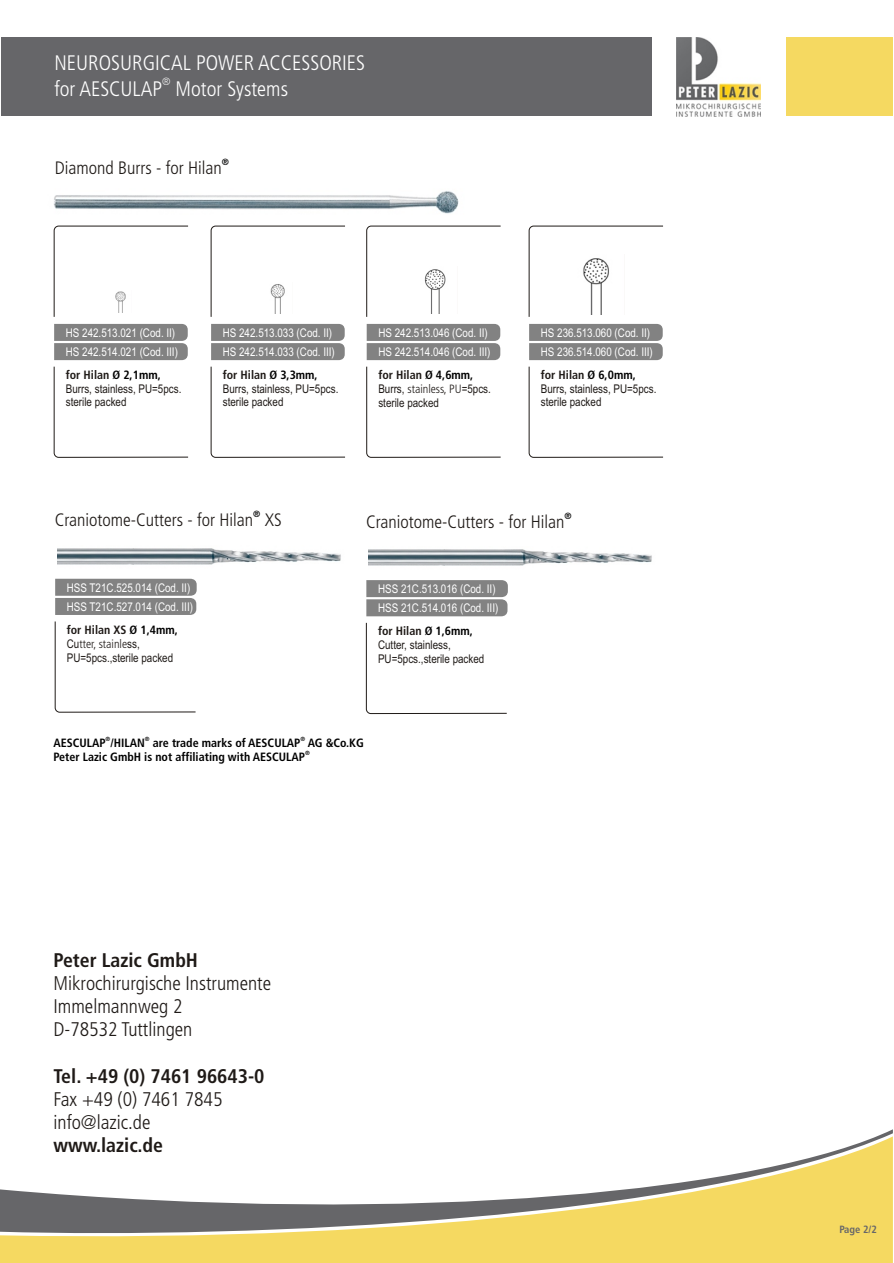
<style>
.page{position:relative;width:894px;height:1263px;background:#fff}
.page>*{position:absolute;margin:0;border:0;box-sizing:border-box;transform-origin:0 0}
.t1{font:300 condensed 21px "Frutiger LT Std";color:#fff}
.t2{font:300 condensed 19.8px/23px "Frutiger LT Std";color:#1f1a17}
.t3{font:700 condensed 19.8px "Frutiger LT Std";color:#1f1a17}
.t4{font:300 condensed 18px "Frutiger LT Std";color:#1f1a17}
.t5{font:12px/19.2px "Arial Narrow";color:#fff}
.t6{font:12px/13.6px "Arial Narrow";color:#1f1a17}
.t7{font:700 condensed 12px "Frutiger LT Std";color:#000}
.t8{font:700 condensed 12px "Frutiger LT Std";color:#1f1a17}
.t9{font:300 condensed 12px/14.1px "Frutiger LT Std";color:#1f1a17}
.t10{font:700 condensed 10.5px "Frutiger LT Std";color:#666669}
.t11{font:300 condensed 10.5px "Frutiger LT Std";color:#fff}
.t12{font:700 condensed 9px "Frutiger LT Std";color:#000}
.t13{font:700 condensed 6px "Frutiger LT Std";color:#000}
.s1{color:#000}
.s2{font-family:"Frutiger LT Std";font-weight:300;font-stretch:condensed}
.s3{font-weight:700}
.s4{font-weight:700;color:#000}
.s5{font-family:"Arial Narrow";font-weight:400;font-stretch:normal}
</style>
<div class="page">
<img style="left:54px;top:191px;width:405px;height:23px">
<div style="left:1px;top:37px;width:651px;height:78px;background:#666669"></div>
<div style="left:0;top:1239px;width:893px;height:24px;background:#f5d961"></div>
<svg style="left:0;top:1129px;width:893px;height:110px"></svg>
<img style="left:677px;top:37px;width:84px;height:79px">
<div style="left:787px;top:37px;width:106px;height:79px;background:#f5d961"></div>
<svg style="left:54px;top:324px;width:134px;height:36px;background:#8a8a8a"></svg>
<svg style="left:53px;top:366px;width:136px;height:92px"></svg>
<svg style="left:53px;top:225px;width:136px;height:92px"></svg>
<svg style="left:211px;top:324px;width:134px;height:36px;background:#8a8a8a"></svg>
<svg style="left:210px;top:366px;width:135px;height:92px"></svg>
<svg style="left:210px;top:225px;width:135px;height:92px"></svg>
<svg style="left:367px;top:324px;width:133px;height:36px;background:#8a8a8a"></svg>
<svg style="left:366px;top:366px;width:135px;height:92px"></svg>
<svg style="left:366px;top:225px;width:135px;height:92px"></svg>
<svg style="left:529px;top:324px;width:134px;height:36px;background:#8a8a8a"></svg>
<svg style="left:528px;top:366px;width:136px;height:92px"></svg>
<svg style="left:528px;top:225px;width:135px;height:92px"></svg>
<img style="left:572px;top:254px;width:53px;height:60px">
<img style="left:416px;top:266px;width:42px;height:47px">
<img style="left:266px;top:283px;width:27px;height:31px">
<svg style="left:55px;top:579px;width:142px;height:36px;background:#8a8a8a"></svg>
<svg style="left:54px;top:621px;width:142px;height:92px"></svg>
<img style="left:369px;top:549px;width:283px;height:17px">
<svg style="left:366px;top:580px;width:142px;height:36px;background:#8b8b8b"></svg>
<svg style="left:366px;top:622px;width:141px;height:92px"></svg>
<img style="left:57px;top:548px;width:284px;height:17px">
<h1 class="t1" style="left:54px;top:55px;width:312px">NEUROSURGICAL POWER ACCESSORIES</h1>
<p class="t11" style="left:162px;top:77px;width:10px">®</p>
<h1 class="t1" style="left:54px;top:80px;width:235px">for AESCULAP Motor Systems</h1>
<h3 class="t4" style="left:55px;top:161px;width:169px">Diamond Burrs - for Hilan</h3>
<p class="t12" style="left:222px;top:158px;width:9px">®</p>
<p class="t5" style="left:66px;top:324px;width:114px">HS 242.513.021 (Cod. II)<br>HS 242.514.021 (Cod. III)</p>
<p class="t8" style="left:66px;top:370px;width:96px">for Hilan <span class="s1">Ø 2,1mm,</span></p>
<p class="t6" style="left:66px;top:383px;width:117px">Burrs, stainless, PU=5pcs. sterile packed</p>
<p class="t5" style="left:223px;top:324px;width:114px">HS 242.513.033 (Cod. II)<br>HS 242.514.033 (Cod. III)</p>
<p class="t8" style="left:223px;top:370px;width:96px">for Hilan <span class="s1">Ø 3,3mm,</span></p>
<p class="t6" style="left:223px;top:383px;width:117px">Burrs, stainless, PU=5pcs. sterile packed</p>
<p class="t5" style="left:378px;top:324px;width:114px">HS 242.513.046 (Cod. II)<br>HS 242.514.046 (Cod. III)</p>
<p class="t8" style="left:378px;top:370px;width:96px">for Hilan <span class="s1">Ø 4,6mm,</span></p>
<p class="t6" style="left:378px;top:383px;width:114px;line-height:14.1px">Burrs, <span class="s2">stainless, PU</span>=5pcs. sterile packed</p>
<p class="t5" style="left:541px;top:324px;width:114px">HS 236.513.060 (Cod. II)<br>HS 236.514.060 (Cod. III)</p>
<p class="t8" style="left:541px;top:370px;width:96px">for Hilan <span class="s1">Ø 6,0mm,</span></p>
<p class="t6" style="left:541px;top:383px;width:117px">Burrs, stainless, PU=5pcs. sterile packed</p>
<p class="t12" style="left:253px;top:511px;width:9px">®</p>
<h3 class="t4" style="left:55px;top:513px;width:228px">Craniotome-Cutters - for Hilan XS</h3>
<h3 class="t4" style="left:366px;top:514px;width:200px">Craniotome-Cutters - for Hilan</h3>
<p class="t12" style="left:564px;top:512px;width:9px">®</p>
<p class="t5" style="left:67px;top:579px;width:128px">HSS T21C.525.014 (Cod. II)<br>HSS T21C.527.014 (Cod. III)</p>
<p class="t5" style="left:378px;top:580px;width:122px">HSS 21C.513.016 (Cod. II)<br>HSS 21C.514.016 (Cod. III)</p>
<p class="t9" style="left:67px;top:623px;width:112px"><span class="s3">for Hilan XS</span> <span class="s4">Ø 1,4mm,<br></span><span class="s5">Cu</span>tter, stainle<span class="s5">ss,</span></p>
<p class="t6" style="left:67px;top:652px;width:108px">PU=5pcs.,sterile packed</p>
<p class="t8" style="left:378px;top:626px;width:96px">for Hilan <span class="s1">Ø 1,6mm,</span></p>
<p class="t6" style="left:378px;top:639px;width:108px">Cutter, stainless,<br>PU=5pcs.,sterile packed</p>
<p class="t13" style="left:106px;top:736px;width:6px">®</p>
<p class="t13" style="left:145px;top:736px;width:6px">®</p>
<p class="t13" style="left:301px;top:736px;width:6px">®</p>
<p class="t7" style="left:53px;top:738px;width:312px">AESCULAP /HILAN are trade marks of AESCULAP AG &amp;Co.KG</p>
<p class="t13" style="left:305px;top:751px;width:6px">®</p>
<p class="t7" style="left:53px;top:752px;width:253px">Peter Lazic GmbH is not affiliating with AESCULAP</p>
<h2 class="t3" style="left:54px;top:952px;width:146px">Peter Lazic GmbH</h2>
<h2 class="t2" style="left:54px;top:974px;width:219px">Mikrochirurgische Instrumente<br>Immelmannweg 2<br>D-78532 Tuttlingen</h2>
<h2 class="t3" style="left:54px;top:1068px;width:213px">Tel. +49 (0) 7461 96643-0</h2>
<h2 class="t2" style="left:54px;top:1089px;width:171px">Fax +49 (0) 7461 7845 info@lazic.de</h2>
<h2 class="t3" style="left:54px;top:1137px;width:111px">www.lazic.de</h2>
<p class="t10" style="left:839px;top:1225px;width:39px">Page 2/2</p>
</div>
